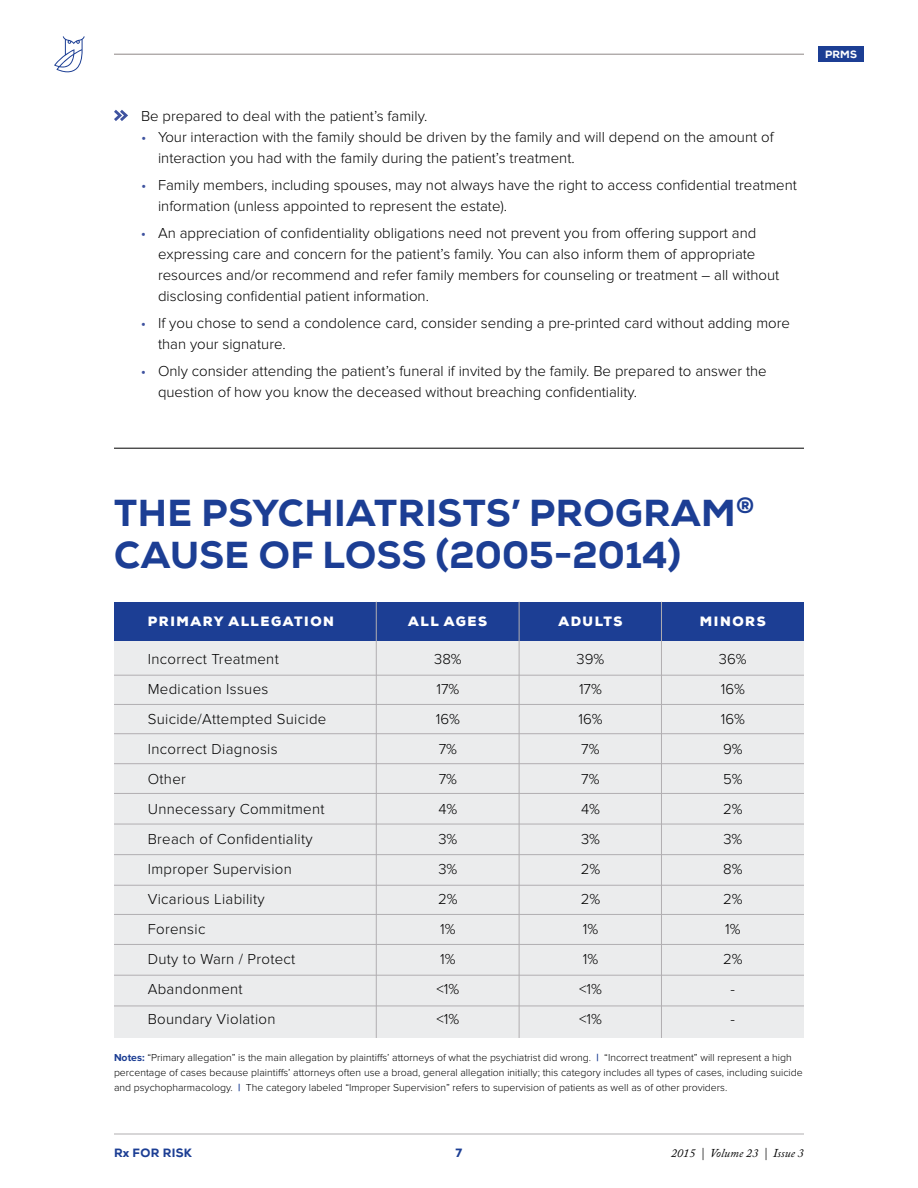
<style>
.page{position:relative;width:918px;height:1188px;background:#fff}
.page>*{position:absolute;margin:0;border:0;box-sizing:border-box;transform-origin:0 0}
.t1{font:800 37.5px/42px "Nexa";letter-spacing:.015em;color:#1c3e94}
.t2{font:300 15px/30px "Proxima Nova";color:#000}
.t3{font:300 15px/30px "Proxima Nova";letter-spacing:.02em;color:#000}
.t4{font:900 13.5px "Nexa";letter-spacing:.115em;color:#fff}
.t5{font:italic 12px "Adobe Caslon Pro";letter-spacing:.01em;color:#000}
.t6{font:800 12px "Nexa";letter-spacing:.025em;color:#1c3e94}
.t7{font:300 10.5px/15px "Proxima Nova";color:#000}
.t8{font:800 10.5px "Nexa";color:#fff}
.s1{color:#3e529f}
.s2{font-weight:700;color:#1c3e94}
</style>
<div class="page">
<hr style="left:114px;top:1134px;width:690px;height:1px;background:#b1aeb1">
<hr style="left:114px;top:54px;width:690px;height:1px;background:#8e8786">
<svg style="left:54px;top:36px;width:31px;height:36px"></svg>
<div style="left:818px;top:47px;width:46px;height:15px;background:#1c3e94"></div>
<svg style="left:114px;top:109px;width:14px;height:12px"></svg>
<div style="left:114px;top:621px;width:690px;height:417px;background:#ebeced"></div>
<div style="left:114px;top:602px;width:262px;height:38px;background:#1c3e94"></div>
<div style="left:376px;top:602px;width:143px;height:38px;background:#1c3e94"></div>
<div style="left:519px;top:602px;width:143px;height:38px;background:#1c3e94"></div>
<div style="left:662px;top:602px;width:142px;height:38px;background:#1c3e94"></div>
<hr style="left:376px;top:602px;width:1px;height:436px;background:#b1aeb1">
<hr style="left:519px;top:602px;width:1px;height:436px;background:#b1aeb1">
<hr style="left:661px;top:602px;width:1px;height:436px;background:#b1aeb1">
<hr style="left:114px;top:675px;width:690px;height:1px;background:#b1aeb1">
<hr style="left:114px;top:704px;width:690px;height:1px;background:#b1aeb1">
<hr style="left:114px;top:733px;width:690px;height:1px;background:#b1aeb1">
<hr style="left:114px;top:763px;width:690px;height:1px;background:#b1aeb1">
<hr style="left:114px;top:793px;width:690px;height:1px;background:#b1aeb1">
<hr style="left:114px;top:824px;width:690px;height:1px;background:#b1aeb1">
<hr style="left:114px;top:854px;width:690px;height:1px;background:#b1aeb1">
<hr style="left:114px;top:885px;width:690px;height:1px;background:#b1aeb1">
<hr style="left:114px;top:914px;width:690px;height:1px;background:#b1aeb1">
<hr style="left:114px;top:944px;width:690px;height:1px;background:#b1aeb1">
<hr style="left:114px;top:975px;width:690px;height:1px;background:#b1aeb1">
<hr style="left:114px;top:1006px;width:690px;height:1px;background:#b1aeb1">
<hr style="left:114px;top:448px;width:690px;height:1px;background:#000">
<p class="t2" style="left:141px;top:101px;width:288px">Be prepared to deal with the patient’s family.</p>
<p class="t2" style="left:158px;top:127px;width:617px;line-height:21px;text-indent:-17px"><span class="s1">•</span> Your interaction with the family should be driven by the family and will depend on the amount of interaction you had with the family during the patient’s treatment.</p>
<p class="t2" style="left:158px;top:175px;width:640px;line-height:21px;text-indent:-17px"><span class="s1">•</span> Family members, including spouses, may not always have the right to access confidential treatment information (unless appointed to represent the estate).</p>
<p class="t2" style="left:158px;top:223px;width:623px;line-height:21px;text-indent:-17px"><span class="s1">•</span> An appreciation of confidentiality obligations need not prevent you from offering support and expressing care and concern for the patient’s family. You can also inform them of appropriate resources and/or recommend and refer family members for counseling or treatment – all without disclosing confidential patient information.</p>
<p class="t2" style="left:158px;top:313px;width:634px;line-height:21px;text-indent:-17px"><span class="s1">•</span> If you chose to send a condolence card, consider sending a pre-printed card without adding more than your signature.</p>
<p class="t2" style="left:158px;top:361px;width:610px;line-height:21px;text-indent:-17px"><span class="s1">•</span> Only consider attending the patient’s funeral if invited by the family. Be prepared to answer the question of how you know the deceased without breaching confidentiality.</p>
<p class="t8" style="left:825px;top:48px;width:33px">PRMS</p>
<h1 class="t1" style="left:114px;top:492px;width:641px">THE PSYCHIATRISTS’ PROGRAM<sup>®<br></sup>CAUSE OF LOSS (2005-2014)</h1>
<p class="t4" style="left:148px;top:612px;width:188px">PRIMARY ALLEGATION</p>
<p class="t4" style="left:408px;top:612px;width:81px">ALL AGES</p>
<p class="t4" style="left:558px;top:612px;width:66px">ADULTS</p>
<p class="t4" style="left:700px;top:612px;width:67px">MINORS</p>
<p class="t3" style="left:148px;top:644px;width:180px">Incorrect Treatment<br>Medication Issues<br>Suicide/Attempted Suicide<br>Incorrect Diagnosis<br>Other<br>Unnecessary Commitment<br>Breach of Confidentiality<br>Improper Supervision<br>Vicarious Liability<br>Forensic<br>Duty to Warn / Protect<br>Abandonment<br>Boundary Violation</p>
<p class="t2" style="left:434px;top:644px;width:29px">38%<br>17%<br>16%<br>7%<br>7%<br>4%<br>3%<br>3%<br>2%<br>1%<br>1% &lt;1% &lt;1%</p>
<p class="t2" style="left:577px;top:644px;width:29px">39%<br>17%<br>16%<br>7%<br>7%<br>4%<br>3%<br>2%<br>2%<br>1%<br>1% &lt;1% &lt;1%</p>
<p class="t2" style="left:719px;top:644px;width:29px;text-align:center">36%<br>16%<br>16%<br>9%<br>5%<br>2%<br>3%<br>8%<br>2%<br>1%<br>2% -<br>-</p>
<p class="t7" style="left:114px;top:1050px;width:690px"><span class="s2">Notes:</span> “Primary allegation” is the main allegation by plaintiffs’ attorneys of what the psychiatrist did wrong. <span class="s2">|</span> “Incorrect treatment” will represent a high percentage of cases because plaintiffs’ attorneys often use a broad, general allegation initially; this category includes all types of cases, including suicide and psychopharmacology. <span class="s2">|</span> The category labeled “Improper Supervision” refers to supervision of patients as well as of other providers.</p>
<p class="t6" style="left:114px;top:1145px;width:79px">Rx FOR RISK</p>
<p class="t6" style="left:456px;top:1145px;width:8px">7</p>
<p class="t5" style="left:671px;top:1145px;width:134px">2015 | Volume 23 | Issue 3</p>
</div>
